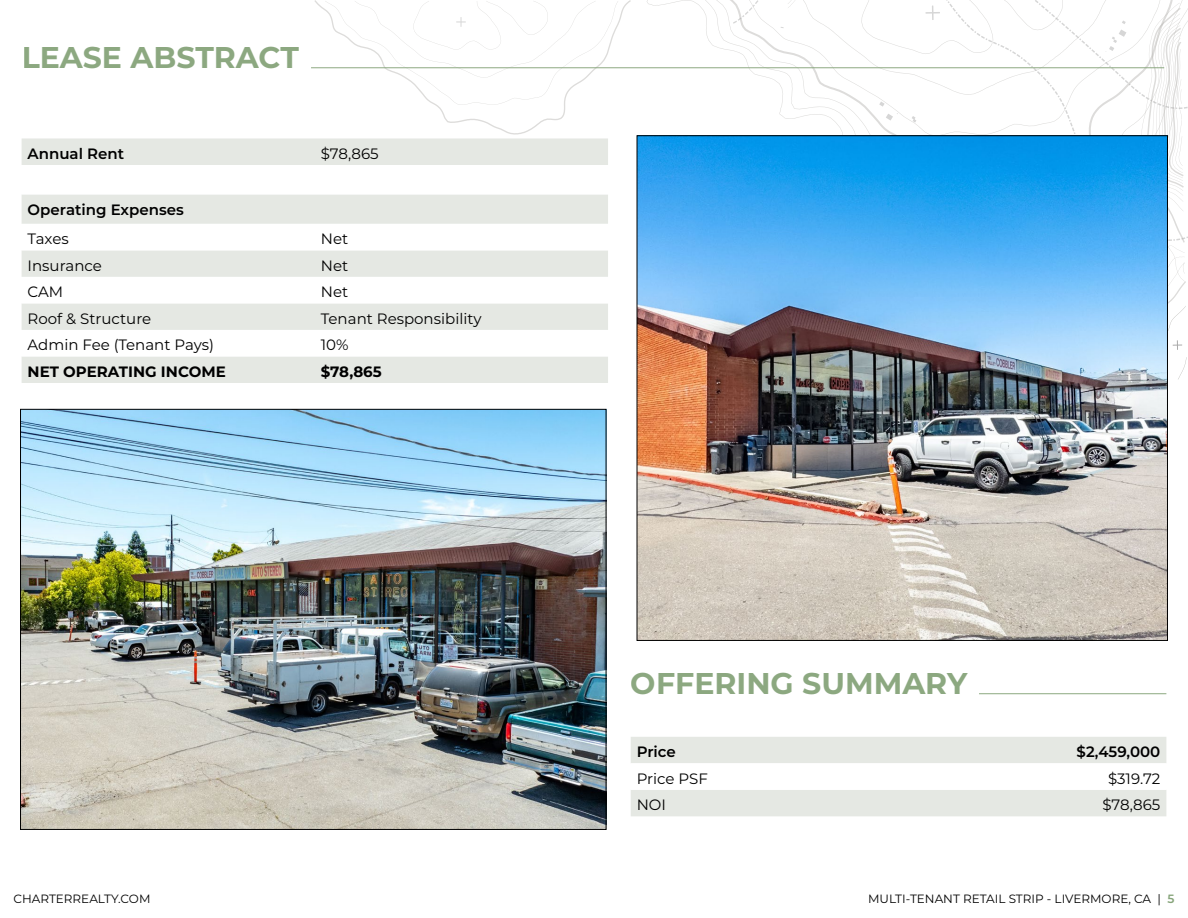
<style>
.page{position:relative;width:1188px;height:918px;background:#fff}
.page>*{position:absolute;margin:0;border:0;box-sizing:border-box;transform-origin:0 0}
.t1{font:700 30px "Montserrat";color:#86a47a}
.t2{font:15px "Montserrat";color:#000}
.t3{font:600 15px "Montserrat";color:#000}
.t4{font:700 15px "Montserrat";color:#000}
.t5{font:12px "Montserrat";color:#000}
.s1{font-weight:600;color:#86a47a}
</style>
<div class="page">
<svg style="left:647px;top:0;width:126px;height:136px"></svg>
<svg style="left:733px;top:0;width:25px;height:24px"></svg>
<svg style="left:773px;top:0;width:414px;height:380px"></svg>
<svg style="left:930px;top:0;width:258px;height:241px"></svg>
<svg style="left:314px;top:0;width:317px;height:135px"></svg>
<hr style="left:311px;top:67px;width:853px;height:1px;background:#86a47a">
<svg style="left:631px;top:737px;width:535px;height:79px"></svg>
<hr style="left:979px;top:693px;width:187px;height:1px;background:#86a47a">
<div style="left:22px;top:138px;width:586px;height:245px;background:#e5e8e3"></div>
<svg style="left:22px;top:165px;width:586px;height:191px"></svg>
<img style="left:22px;top:411px;width:582px;height:417px">
<img style="left:639px;top:138px;width:527px;height:501px">
<h1 class="t1" style="left:22px;top:36px;width:279px">LEASE ABSTRACT</h1>
<p class="t3" style="left:28px;top:143px;width:98px">Annual Rent</p>
<p class="t2" style="left:321px;top:143px;width:59px">$78,865</p>
<p class="t3" style="left:28px;top:199px;width:158px">Operating Expenses</p>
<p class="t2" style="left:28px;top:229px;width:43px">Taxes</p>
<p class="t2" style="left:321px;top:229px;width:29px">Net</p>
<p class="t2" style="left:28px;top:255px;width:76px">Insurance</p>
<p class="t2" style="left:321px;top:255px;width:29px">Net</p>
<p class="t2" style="left:28px;top:282px;width:37px">CAM</p>
<p class="t2" style="left:321px;top:282px;width:29px">Net</p>
<p class="t2" style="left:28px;top:308px;width:125px">Roof &amp; Structure</p>
<p class="t2" style="left:321px;top:308px;width:162px">Tenant Responsibility</p>
<p class="t2" style="left:28px;top:335px;width:188px">Admin Fee (Tenant Pays)</p>
<p class="t2" style="left:321px;top:335px;width:29px">10%</p>
<p class="t4" style="left:28px;top:361px;width:200px">NET OPERATING INCOME</p>
<p class="t4" style="left:321px;top:361px;width:62px">$78,865</p>
<h1 class="t1" style="left:631px;top:662px;width:338px">OFFERING SUMMARY</h1>
<p class="t3" style="left:637px;top:741px;width:41px">Price</p>
<p class="t3" style="left:1077px;top:741px;width:85px">$2,459,000</p>
<p class="t2" style="left:637px;top:768px;width:73px">Price PSF</p>
<p class="t2" style="left:1108px;top:768px;width:54px">$319.72</p>
<p class="t2" style="left:637px;top:795px;width:31px">NOI</p>
<p class="t2" style="left:1103px;top:795px;width:59px">$78,865</p>
<p class="t5" style="left:14px;top:891px;width:139px">CHARTERREALTY.COM</p>
<p class="t5" style="left:868px;top:891px;width:308px">MULTI-TENANT RETAIL STRIP - LIVERMORE, CA | <span class="s1">5</span></p>
</div>
